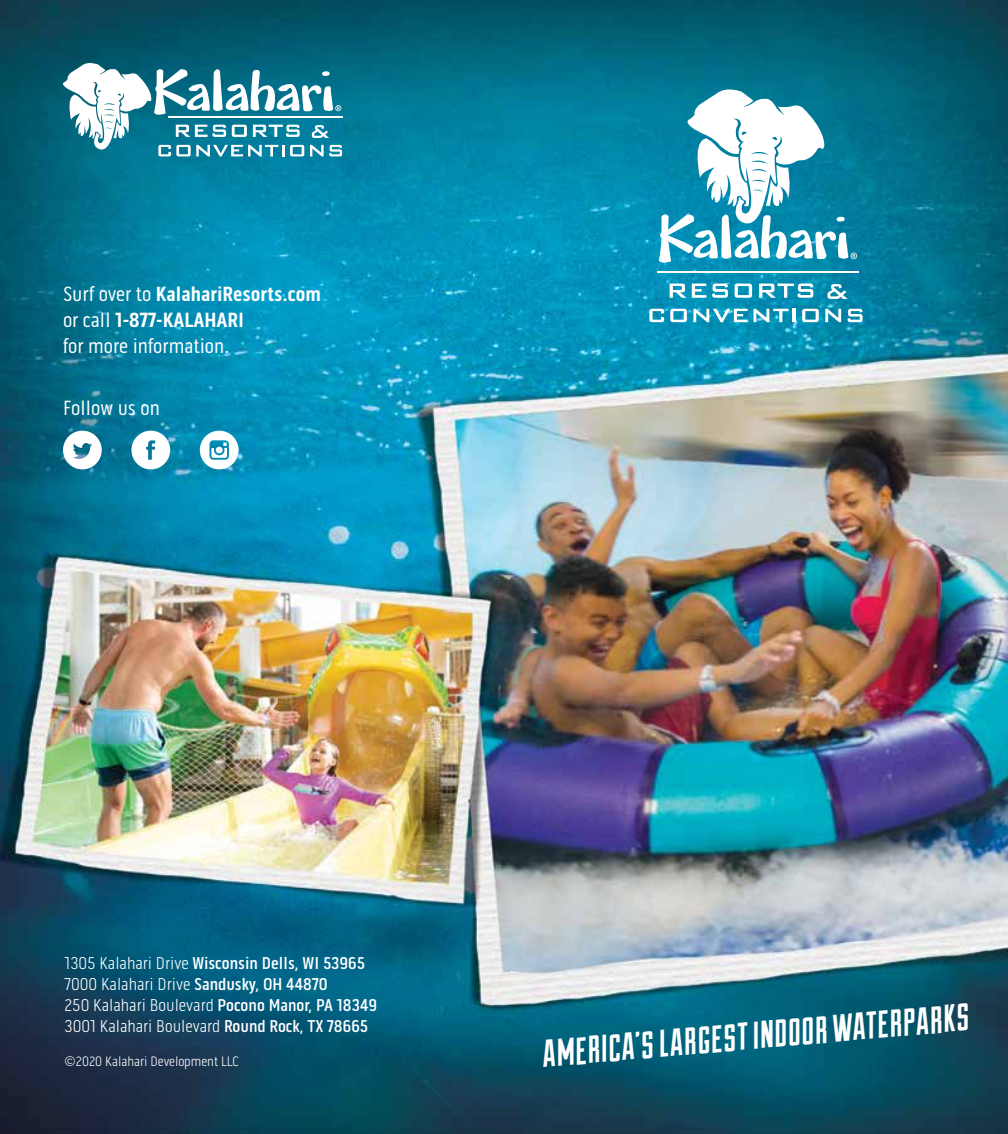
<style>
.page{position:relative;width:1008px;height:1134px;background:#fff}
.page>*{position:absolute;margin:0;border:0;box-sizing:border-box;transform-origin:0 0}
.t1{font:38.5px "Duke Fill";color:#fff}
.t2{font:21px/26.2px "Pill Gothic 300 mg";color:#fff}
.t3{font:300 17.5px/21px "Pill Gothic 300 mg";color:#fff}
.t4{font:300 14px "Pill Gothic 300 mg";color:#fff}
.s1{font-weight:700}
.s2{font-weight:500}
</style>
<div class="page">
<img style="left:0;top:0;width:1008px;height:1134px">
<svg style="left:659px;top:86px;width:198px;height:179px"></svg>
<svg style="left:670px;top:284px;width:36px;height:14px"></svg>
<svg style="left:712px;top:284px;width:16px;height:14px"></svg>
<svg style="left:735px;top:284px;width:17px;height:14px"></svg>
<svg style="left:759px;top:284px;width:54px;height:14px"></svg>
<svg style="left:649px;top:309px;width:15px;height:13px"></svg>
<svg style="left:670px;top:309px;width:17px;height:13px"></svg>
<svg style="left:693px;top:309px;width:96px;height:13px"></svg>
<hr style="left:792px;top:309px;width:4px;height:13px;background:#fff">
<svg style="left:802px;top:309px;width:17px;height:13px"></svg>
<svg style="left:825px;top:309px;width:16px;height:13px"></svg>
<svg style="left:848px;top:309px;width:15px;height:13px"></svg>
<svg style="left:828px;top:284px;width:20px;height:15px"></svg>
<hr style="left:657px;top:272px;width:202px;height:1px;background:#fff">
<svg style="left:63px;top:431px;width:39px;height:38px"></svg>
<svg style="left:131px;top:431px;width:39px;height:38px"></svg>
<svg style="left:200px;top:431px;width:39px;height:38px"></svg>
<svg style="left:63px;top:63px;width:279px;height:93px"></svg>
<p class="t2" style="left:63px;top:281px;width:259px">Surf over to <span class="s1">KalahariResorts.com </span>or call <span class="s1">1-877-KALAHARI<br></span>for more information.</p>
<p class="t2" style="left:63px;top:395px;width:98px">Follow us on</p>
<p class="t3" style="left:65px;top:953px;width:314px">1305 Kalahari Drive <span class="s2">Wisconsin Dells, WI 53965<br></span>7000 Kalahari Drive <span class="s2">Sandusky, OH 44870<br></span>250 Kalahari Boulevard <span class="s2">Pocono Manor, PA 18349<br></span>3001 Kalahari Boulevard <span class="s2">Round Rock, TX 78665</span></p>
<p class="t4" style="left:65px;top:1053px;width:176px">©2020 Kalahari Development LLC</p>
<h1 class="t1" style="left:540px;top:1032px;width:430px;rotate:-5deg">AMERICA’S LARGEST INDOOR WATERPARKS</h1>
</div>
